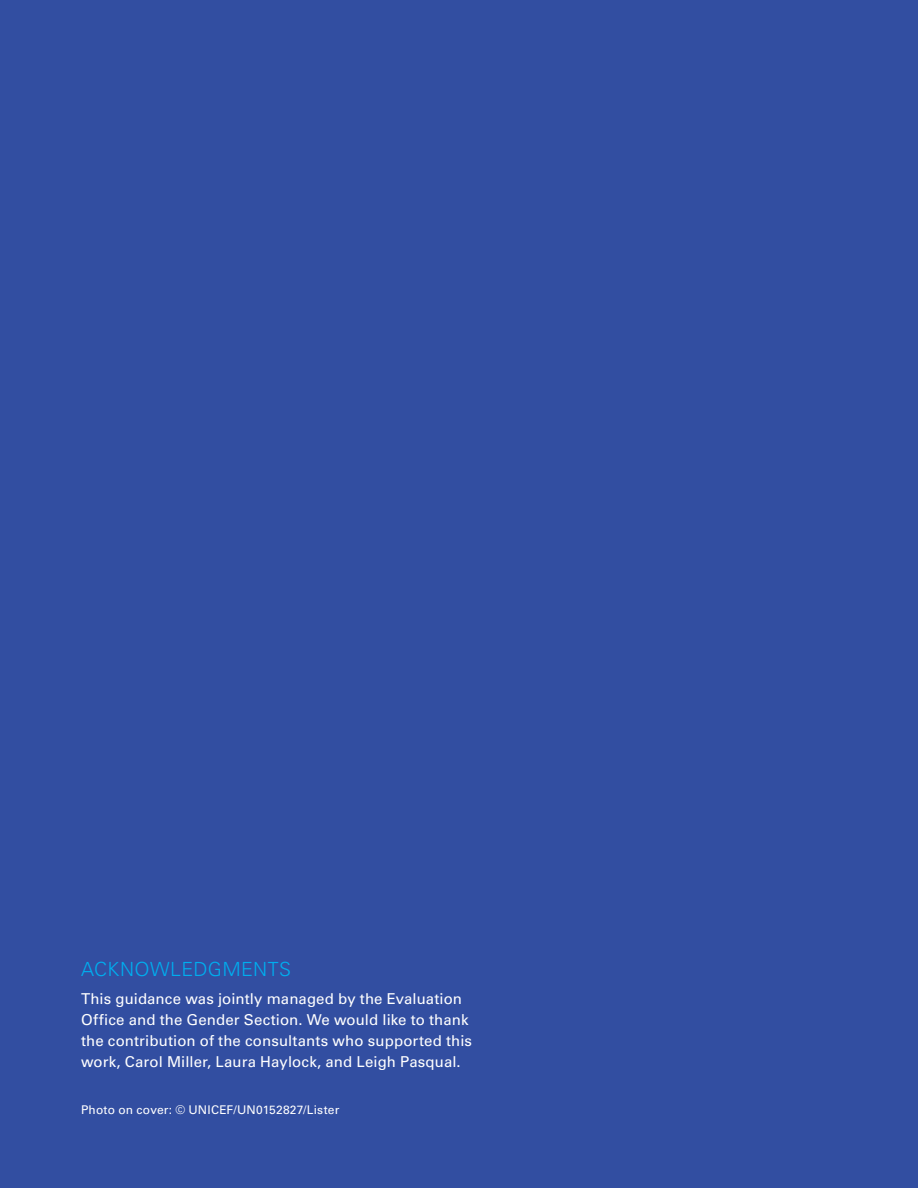
<style>
.page{position:relative;width:918px;height:1188px;background:#324ea1}
.page>*{position:absolute;margin:0;border:0;box-sizing:border-box;transform-origin:0 0}
.t1{font:300 19.5px "Univers LT Std";letter-spacing:.02em;color:#00aeef}
.t2{font:15px/21px "Univers LT Std";letter-spacing:.005em;color:#fff}
.t3{font:12px "Univers LT Std";letter-spacing:.015em;color:#fff}
</style>
<div class="page">
<h1 class="t1" style="left:81px;top:957px;width:212px">ACKNOWLEDGMENTS</h1>
<p class="t2" style="left:81px;top:988px;width:393px">This guidance was jointly managed by the Evaluation Office and the Gender Section. We would like to thank the contribution of the consultants who supported this work, Carol Miller, Laura Haylock, and Leigh Pasqual.</p>
<p class="t3" style="left:81px;top:1103px;width:260px">Photo on cover: © UNICEF/UN0152827/Lister</p>
</div>
